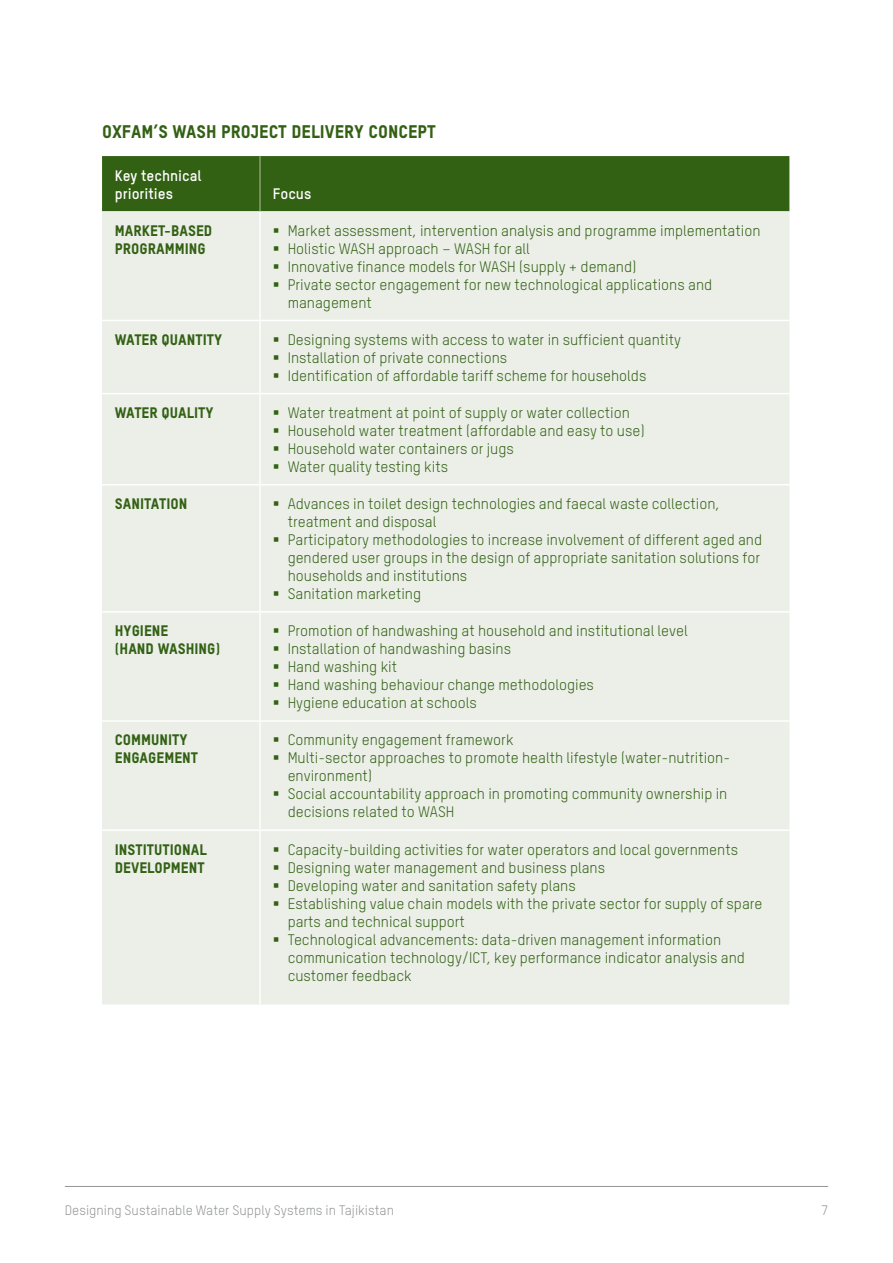
<style>
.page{position:relative;width:893px;height:1263px;background:#fff}
.page>*{position:absolute;margin:0;border:0;box-sizing:border-box;transform-origin:0 0}
.Header_3{font:18px "Oxfam TSTARPRO Headline";color:#336114}
.Body{font:15px/18px "Oxfam TSTARPRO";color:#336114}
.Body-2{font:15px/18px "Oxfam TSTARPRO Headline";color:#336114}
.Body-3{font:700 15px/18px "Oxfam TSTARPRO";color:#fff}
.t1{font:13.5px "Oxfam TSTARPRO";color:#939598}
</style>
<div class="page">
<hr style="left:65px;top:1186px;width:763px;height:1px;background:#939598">
<div style="left:102px;top:156px;width:687px;height:55px;background:#336114"></div>
<div style="left:102px;top:211px;width:687px;height:793px;background:#ebefe8"></div>
<hr style="left:102px;top:320px;width:158px;height:1px;background:#fff">
<hr style="left:260px;top:320px;width:529px;height:1px;background:#fff">
<hr style="left:102px;top:393px;width:158px;height:1px;background:#fff">
<hr style="left:260px;top:393px;width:529px;height:1px;background:#fff">
<hr style="left:102px;top:484px;width:158px;height:1px;background:#fff">
<hr style="left:260px;top:484px;width:529px;height:1px;background:#fff">
<hr style="left:102px;top:611px;width:158px;height:2px;background:#fff">
<hr style="left:260px;top:611px;width:529px;height:2px;background:#fff">
<hr style="left:102px;top:720px;width:158px;height:2px;background:#fff">
<hr style="left:260px;top:720px;width:529px;height:2px;background:#fff">
<hr style="left:102px;top:829px;width:158px;height:2px;background:#fff">
<hr style="left:260px;top:829px;width:529px;height:2px;background:#fff">
<hr style="left:259px;top:211px;width:2px;height:109px;background:#fff">
<hr style="left:259px;top:321px;width:2px;height:72px;background:#fff">
<hr style="left:259px;top:394px;width:2px;height:90px;background:#fff">
<hr style="left:259px;top:485px;width:2px;height:126px;background:#fff">
<hr style="left:259px;top:613px;width:2px;height:107px;background:#fff">
<hr style="left:259px;top:722px;width:2px;height:107px;background:#fff">
<hr style="left:259px;top:831px;width:2px;height:173px;background:#fff">
<hr style="left:259px;top:156px;width:2px;height:55px;background:#85a072">
<p class="Header_3" style="left:102px;top:121px;width:335px">OXFAM’S WASH PROJECT DELIVERY CONCEPT</p>
<p class="Body-3" style="left:115px;top:166px;width:88px">Key technical priorities</p>
<p class="Body-3" style="left:273px;top:184px;width:40px">Focus</p>
<p class="Body-2" style="left:115px;top:221px;width:99px">MARKET-BASED<br>PROGRAMMING</p>
<p class="Body" style="left:273px;top:221px;width:489px">▪ Market assessment, intervention analysis and programme implementation</p>
<p class="Body" style="left:273px;top:239px;width:259px">▪ Holistic WASH approach – WASH for all</p>
<p class="Body" style="left:273px;top:257px;width:365px">▪ Innovative finance models for WASH (supply + demand)</p>
<p class="Body" style="left:288px;top:275px;width:426px;text-indent:-15px">▪ Private sector engagement for new technological applications and management</p>
<p class="Body-2" style="left:115px;top:330px;width:109px">WATER QUANTITY</p>
<p class="Body" style="left:273px;top:330px;width:410px">▪ Designing systems with access to water in sufficient quantity</p>
<p class="Body" style="left:273px;top:348px;width:236px">▪ Installation of private connections</p>
<p class="Body" style="left:273px;top:366px;width:375px">▪ Identification of affordable tariff scheme for households</p>
<p class="Body-2" style="left:115px;top:403px;width:100px">WATER QUALITY</p>
<p class="Body" style="left:273px;top:403px;width:359px">▪ Water treatment at point of supply or water collection</p>
<p class="Body" style="left:273px;top:421px;width:373px">▪ Household water treatment (affordable and easy to use)</p>
<p class="Body" style="left:273px;top:439px;width:243px">▪ Household water containers or jugs</p>
<p class="Body" style="left:273px;top:457px;width:177px">▪ Water quality testing kits</p>
<p class="Body-2" style="left:115px;top:494px;width:74px">SANITATION</p>
<p class="Body" style="left:288px;top:495px;width:434px;text-indent:-15px">▪ Advances in toilet design technologies and faecal waste collection, treatment and disposal</p>
<p class="Body" style="left:288px;top:531px;width:476px;text-indent:-15px">▪ Participatory methodologies to increase involvement of different aged and gendered user groups in the design of appropriate sanitation solutions for households and institutions</p>
<p class="Body" style="left:273px;top:585px;width:150px">▪ Sanitation marketing</p>
<p class="Body-2" style="left:115px;top:622px;width:107px">HYGIENE<br>(HAND WASHING)</p>
<p class="Body" style="left:273px;top:622px;width:416px">▪ Promotion of handwashing at household and institutional level</p>
<p class="Body" style="left:273px;top:640px;width:240px">▪ Installation of handwashing basins</p>
<p class="Body" style="left:273px;top:658px;width:126px">▪ Hand washing kit</p>
<p class="Body" style="left:273px;top:676px;width:323px">▪ Hand washing behaviour change methodologies</p>
<p class="Body" style="left:273px;top:694px;width:206px">▪ Hygiene education at schools</p>
<p class="Body-2" style="left:115px;top:731px;width:85px">COMMUNITY<br>ENGAGEMENT</p>
<p class="Body" style="left:273px;top:731px;width:242px">▪ Community engagement framework</p>
<p class="Body" style="left:288px;top:749px;width:444px;text-indent:-15px">▪ Multi-sector approaches to promote health lifestyle (water-nutrition&shy;environment)</p>
<p class="Body" style="left:288px;top:785px;width:441px;text-indent:-15px">▪ Social accountability approach in promoting community ownership in decisions related to WASH</p>
<p class="Body-2" style="left:115px;top:840px;width:93px">INSTITUTIONAL<br>DEVELOPMENT</p>
<p class="Body" style="left:273px;top:840px;width:467px">▪ Capacity-building activities for water operators and local governments</p>
<p class="Body" style="left:273px;top:858px;width:334px">▪ Designing water management and business plans</p>
<p class="Body" style="left:273px;top:876px;width:305px">▪ Developing water and sanitation safety plans</p>
<p class="Body" style="left:288px;top:894px;width:476px;text-indent:-15px">▪ Establishing value chain models with the private sector for supply of spare parts and technical support</p>
<p class="Body" style="left:288px;top:930px;width:459px;text-indent:-15px">▪ Technological advancements: data-driven management information communication technology/ICT, key performance indicator analysis and customer feedback</p>
<p class="t1" style="left:65px;top:1202px;width:331px">Designing Sustainable Water Supply Systems in Tajikistan</p>
<p class="t1" style="left:821px;top:1202px;width:8px">7</p>
</div>
